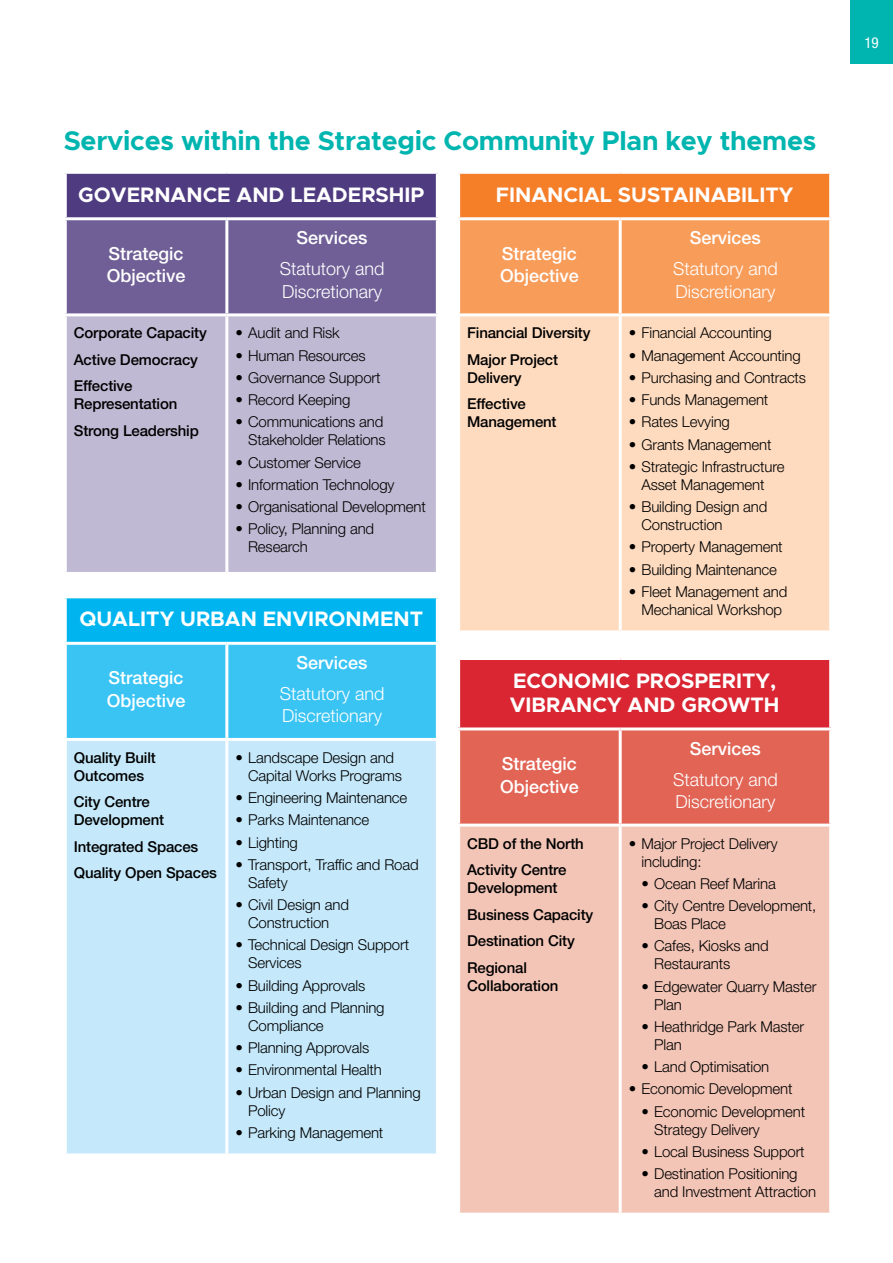
<style>
.page{position:relative;width:893px;height:1263px;background:#fff}
.page>*{position:absolute;margin:0;border:0;box-sizing:border-box;transform-origin:0 0}
.t1{font:700 27px "Metropolis";letter-spacing:-.01em;color:#00b5af}
.t2{font:700 21px/24px "Metropolis";color:#fff}
.t3{font:500 18px/22.5px "Helvetica Neue LT Std";color:#fff}
.t4{font:300 18px/22.5px "Helvetica Neue LT Std";color:#fff}
.t5{font:300 15px/18px "Helvetica Neue LT Std";letter-spacing:-.01em;color:#000}
.t6{font:500 15px/26.5px "Helvetica Neue LT Std";letter-spacing:-.01em;color:#000}
.t7{font:condensed 15px "Helvetica Neue LT Std";color:#fff}
</style>
<div class="page">
<div style="left:850px;top:0;width:43px;height:64px;background:#00b5af"></div>
<div style="left:459px;top:172px;width:372px;height:47px;background:#f57e29"></div>
<div style="left:460px;top:220px;width:369px;height:93px;background:#f89c5a"></div>
<div style="left:460px;top:316px;width:369px;height:314px;background:#fedbbf"></div>
<hr style="left:457px;top:171px;width:163px;height:3px;background:#fff">
<hr style="left:457px;top:174px;width:3px;height:43px;background:#fff">
<hr style="left:620px;top:171px;width:212px;height:3px;background:#fff">
<hr style="left:829px;top:174px;width:3px;height:43px;background:#fff">
<hr style="left:457px;top:217px;width:163px;height:3px;background:#fff">
<hr style="left:620px;top:217px;width:212px;height:3px;background:#fff">
<hr style="left:619px;top:220px;width:3px;height:93px;background:#fff">
<hr style="left:619px;top:316px;width:3px;height:314px;background:#fff">
<div style="left:65px;top:172px;width:372px;height:47px;background:#4f3b80"></div>
<div style="left:67px;top:220px;width:369px;height:93px;background:#6f5f96"></div>
<div style="left:67px;top:316px;width:369px;height:256px;background:#c0b9d3"></div>
<hr style="left:64px;top:171px;width:163px;height:3px;background:#fff">
<hr style="left:64px;top:174px;width:3px;height:43px;background:#fff">
<hr style="left:227px;top:171px;width:212px;height:3px;background:#fff">
<hr style="left:436px;top:174px;width:3px;height:43px;background:#fff">
<hr style="left:64px;top:217px;width:163px;height:3px;background:#fff">
<hr style="left:227px;top:217px;width:212px;height:3px;background:#fff">
<hr style="left:225px;top:220px;width:3px;height:93px;background:#fff">
<hr style="left:225px;top:316px;width:3px;height:256px;background:#fff">
<div style="left:65px;top:597px;width:372px;height:46px;background:#00b5ef"></div>
<div style="left:67px;top:645px;width:369px;height:93px;background:#3ac4f3"></div>
<div style="left:67px;top:741px;width:369px;height:412px;background:#c5e9fb"></div>
<hr style="left:64px;top:595px;width:163px;height:3px;background:#fff">
<hr style="left:64px;top:598px;width:3px;height:44px;background:#fff">
<hr style="left:227px;top:595px;width:212px;height:3px;background:#fff">
<hr style="left:436px;top:598px;width:3px;height:44px;background:#fff">
<hr style="left:64px;top:642px;width:163px;height:3px;background:#fff">
<hr style="left:227px;top:642px;width:212px;height:3px;background:#fff">
<hr style="left:225px;top:645px;width:3px;height:93px;background:#fff">
<hr style="left:225px;top:741px;width:3px;height:412px;background:#fff">
<div style="left:459px;top:658px;width:372px;height:71px;background:#d92632"></div>
<div style="left:460px;top:730px;width:369px;height:94px;background:#e16455"></div>
<div style="left:460px;top:827px;width:369px;height:386px;background:#f3c5b7"></div>
<hr style="left:457px;top:657px;width:163px;height:3px;background:#fff">
<hr style="left:457px;top:660px;width:3px;height:67px;background:#fff">
<hr style="left:620px;top:657px;width:212px;height:3px;background:#fff">
<hr style="left:829px;top:660px;width:3px;height:67px;background:#fff">
<hr style="left:457px;top:727px;width:163px;height:3px;background:#fff">
<hr style="left:620px;top:727px;width:212px;height:3px;background:#fff">
<hr style="left:619px;top:730px;width:3px;height:94px;background:#fff">
<hr style="left:619px;top:827px;width:3px;height:386px;background:#fff">
<h1 class="t1" style="left:64px;top:123px;width:754px">Services within the Strategic Community Plan key themes</h1>
<h2 class="t2" style="left:78px;top:183px;width:348px">GOVERNANCE AND LEADERSHIP</h2>
<p class="t3" style="left:107px;top:242px;width:80px">Strategic<br>Objective</p>
<p class="t6" style="left:74px;top:320px;width:135px">Corporate Capacity<br>Active Democracy<br>Effective</p>
<p class="t6" style="left:74px;top:391px;width:127px">Representation<br>Strong Leadership</p>
<p class="t3" style="left:297px;top:227px;width:73px">Services</p>
<p class="t4" style="left:280px;top:257px;width:106px">Statutory and<br>Discretionary</p>
<p class="t5" style="left:235px;top:324px;width:106px">• Audit and Risk</p>
<p class="t5" style="left:235px;top:346px;width:132px">• Human Resources</p>
<p class="t5" style="left:235px;top:368px;width:147px">• Governance Support</p>
<p class="t5" style="left:235px;top:390px;width:117px">• Record Keeping</p>
<p class="t5" style="left:235px;top:413px;width:152px;text-align:right">• Communications and<br>Stakeholder Relations</p>
<p class="t5" style="left:235px;top:453px;width:127px">• Customer Service</p>
<p class="t5" style="left:235px;top:475px;width:161px">• Information Technology</p>
<p class="t5" style="left:235px;top:497px;width:192px">• Organisational Development</p>
<p class="t5" style="left:248px;top:520px;width:128px;text-indent:-13px">• Policy, Planning and<br>Research</p>
<h2 class="t2" style="left:79px;top:607px;width:345px">QUALITY URBAN ENVIRONMENT</h2>
<p class="t3" style="left:107px;top:667px;width:80px">Strategic<br>Objective</p>
<p class="t6" style="left:74px;top:748px;width:84px;line-height:18px">Quality Built<br>Outcomes</p>
<p class="t6" style="left:74px;top:793px;width:92px;line-height:18px">City Centre<br>Development</p>
<p class="t6" style="left:74px;top:833px;width:145px">Integrated Spaces<br>Quality Open Spaces</p>
<p class="t3" style="left:297px;top:651px;width:73px">Services</p>
<p class="t4" style="left:280px;top:682px;width:106px">Statutory and<br>Discretionary</p>
<p class="t5" style="left:248px;top:748px;width:155px;text-indent:-13px">• Landscape Design and<br>Capital Works Programs</p>
<p class="t5" style="left:235px;top:788px;width:174px">• Engineering Maintenance</p>
<p class="t5" style="left:235px;top:811px;width:135px">• Parks Maintenance</p>
<p class="t5" style="left:235px;top:833px;width:64px">• Lighting</p>
<p class="t5" style="left:248px;top:855px;width:172px;text-indent:-13px">• Transport, Traffic and Road<br>Safety</p>
<p class="t5" style="left:235px;top:895px;width:115px;text-align:center">• Civil Design and<br>Construction</p>
<p class="t5" style="left:248px;top:936px;width:163px;text-indent:-13px">• Technical Design Support<br>Services</p>
<p class="t5" style="left:235px;top:976px;width:131px">• Building Approvals</p>
<p class="t5" style="left:248px;top:998px;width:138px;text-indent:-13px">• Building and Planning<br>Compliance</p>
<p class="t5" style="left:235px;top:1038px;width:135px">• Planning Approvals</p>
<p class="t5" style="left:235px;top:1061px;width:148px">• Environmental Health</p>
<p class="t5" style="left:248px;top:1083px;width:174px;text-indent:-13px">• Urban Design and Planning<br>Policy</p>
<p class="t5" style="left:235px;top:1123px;width:150px">• Parking Management</p>
<h2 class="t2" style="left:496px;top:183px;width:299px">FINANCIAL SUSTAINABILITY</h2>
<p class="t3" style="left:500px;top:242px;width:80px">Strategic<br>Objective</p>
<p class="t6" style="left:467px;top:320px;width:125px">Financial Diversity<br>Major Project</p>
<p class="t6" style="left:467px;top:364px;width:60px">Delivery<br>Effective</p>
<p class="t6" style="left:467px;top:409px;width:91px">Management</p>
<p class="t3" style="left:690px;top:227px;width:73px">Services</p>
<p class="t4" style="left:673px;top:257px;width:106px">Statutory and<br>Discretionary</p>
<p class="t5" style="left:629px;top:324px;width:144px">• Financial Accounting</p>
<p class="t5" style="left:629px;top:346px;width:174px">• Management Accounting</p>
<p class="t5" style="left:629px;top:368px;width:179px">• Purchasing and Contracts</p>
<p class="t5" style="left:629px;top:390px;width:141px">• Funds Management</p>
<p class="t5" style="left:629px;top:413px;width:103px">• Rates Levying</p>
<p class="t5" style="left:629px;top:435px;width:144px">• Grants Management</p>
<p class="t5" style="left:629px;top:457px;width:157px;text-align:center">• Strategic Infrastructure<br>Asset Management</p>
<p class="t5" style="left:641px;top:497px;width:127px;text-indent:-13px">• Building Design and<br>Construction</p>
<p class="t5" style="left:629px;top:538px;width:155px">• Property Management</p>
<p class="t5" style="left:629px;top:560px;width:150px">• Building Maintenance</p>
<p class="t5" style="left:629px;top:582px;width:160px;text-align:center">• Fleet Management and<br>Mechanical Workshop</p>
<h2 class="t2" style="left:510px;top:669px;width:271px">ECONOMIC PROSPERITY,<br>VIBRANCY AND GROWTH</h2>
<p class="t3" style="left:500px;top:752px;width:80px">Strategic<br>Objective</p>
<p class="t6" style="left:467px;top:830px;width:118px">CBD of the North<br>Activity Centre</p>
<p class="t6" style="left:467px;top:874px;width:128px">Development<br>Business Capacity<br>Destination City<br>Regional</p>
<p class="t6" style="left:467px;top:972px;width:93px">Collaboration</p>
<p class="t3" style="left:690px;top:737px;width:73px">Services</p>
<p class="t4" style="left:673px;top:767px;width:106px">Statutory and<br>Discretionary</p>
<p class="t5" style="left:641px;top:834px;width:138px;text-indent:-13px">• Major Project Delivery including:</p>
<p class="t5" style="left:641px;top:874px;width:136px">• Ocean Reef Marina</p>
<p class="t5" style="left:654px;top:896px;width:164px;text-indent:-13px">• City Centre Development,<br>Boas Place</p>
<p class="t5" style="left:654px;top:937px;width:116px;text-indent:-13px">• Cafes, Kiosks and<br>Restaurants</p>
<p class="t5" style="left:654px;top:977px;width:164px;text-indent:-13px">• Edgewater Quarry Master<br>Plan</p>
<p class="t5" style="left:654px;top:1017px;width:151px;text-indent:-13px">• Heathridge Park Master<br>Plan</p>
<p class="t5" style="left:641px;top:1057px;width:129px">• Land Optimisation</p>
<p class="t5" style="left:629px;top:1080px;width:165px">• Economic Development</p>
<p class="t5" style="left:654px;top:1102px;width:153px;text-indent:-13px">• Economic Development<br>Strategy Delivery</p>
<p class="t5" style="left:641px;top:1142px;width:165px">• Local Business Support</p>
<p class="t5" style="left:654px;top:1164px;width:163px;text-indent:-13px">• Destination Positioning and Investment Attraction</p>
<p class="t7" style="left:865px;top:34px;width:16px">19</p>
</div>
